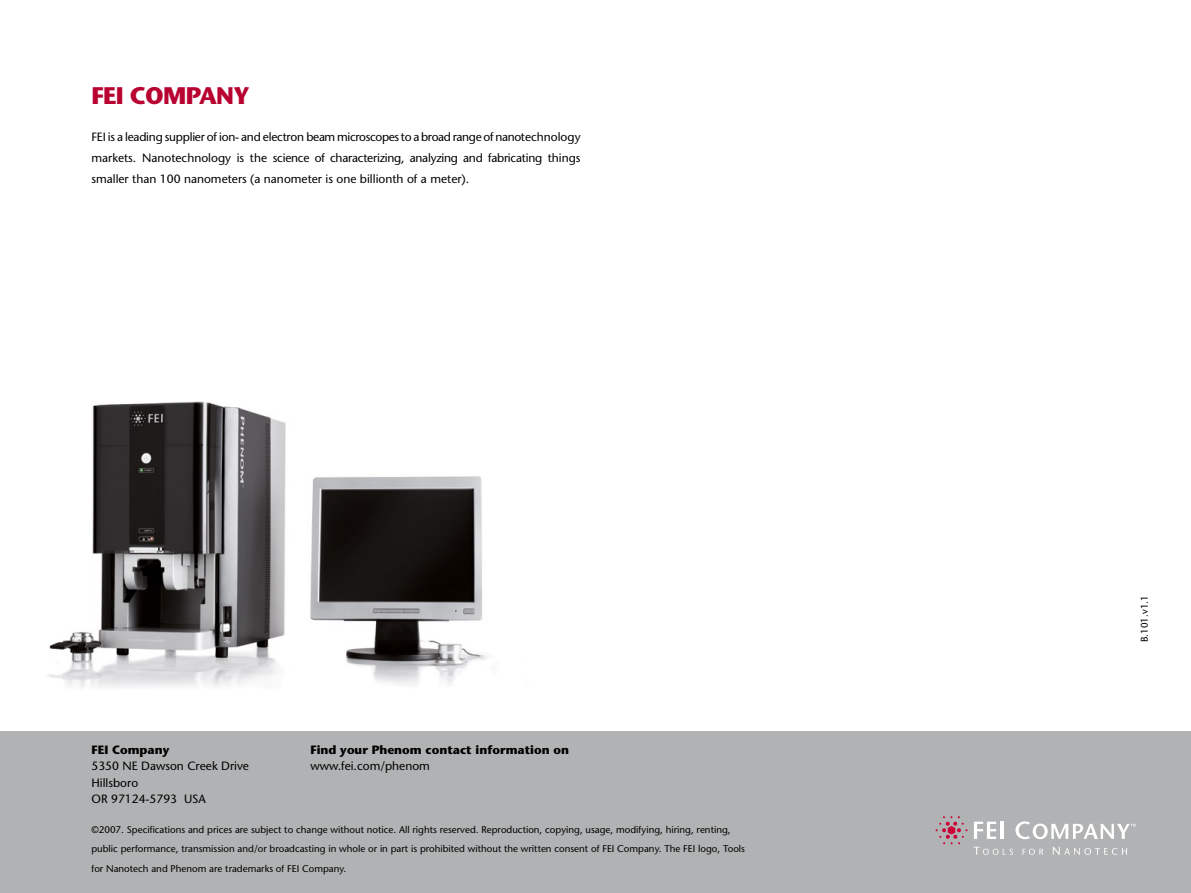
<style>
.page{position:relative;width:1191px;height:893px;background:#fff}
.page>*{position:absolute;margin:0;border:0;box-sizing:border-box;transform-origin:0 0}
.t1{font:700 24px "Stone Sans";letter-spacing:-.03em;color:#b80331}
.t2{font:12px/21px "Stone Sans";color:#000;text-align:justify}
.t3{font:700 12px "Stone Sans";color:#000}
.t4{font:9.75px/19.5px "Stone Sans";color:#000}
</style>
<div class="page">
<div style="left:0;top:731px;width:1191px;height:162px;background:#b1b2b3"></div>
<img style="left:48px;top:401px;width:438px;height:287px">
<svg style="left:935px;top:816px;width:32px;height:28px"></svg>
<svg style="left:974px;top:822px;width:22px;height:17px"></svg>
<hr style="left:1001px;top:822px;width:3px;height:17px;background:#fff">
<svg style="left:1015px;top:821px;width:120px;height:18px"></svg>
<svg style="left:973px;top:847px;width:40px;height:8px"></svg>
<svg style="left:1022px;top:849px;width:21px;height:6px"></svg>
<svg style="left:1052px;top:847px;width:75px;height:8px"></svg>
<h1 class="t1" style="left:91px;top:81px;width:160px">FEI COMPANY</h1>
<p class="t2" style="left:91px;top:127px;width:490px">FEI is a leading supplier of ion- and electron beam microscopes to a broad range of nano-technology markets. Nanotechnology is the science of characterizing, analyzing and fabricating things smaller than 100 nanometers (a nanometer is one billionth of a meter).</p>
<p class="t3" style="left:310px;top:742px;width:260px">Find your Phenom contact information on</p>
<p class="t2" style="left:310px;top:755px;width:121px">www.fei.com/phenom</p>
<p class="t3" style="left:91px;top:742px;width:79px">FEI Company</p>
<p class="t2" style="left:91px;top:758px;width:159px;line-height:16.5px;text-align:left">5350 NE Dawson Creek Drive<br>Hillsboro<br>OR 97124-5793 USA</p>
<p class="t4" style="left:91px;top:819px;width:655px">©2007. Specifications and prices are subject to change without notice. All rights reserved. Reproduction, copying, usage, modifying, hiring, renting, public performance, transmission and/or broadcasting in whole or in part is prohibited without the written consent of FEI Company. The FEI logo, Tools for Nanotech and Phenom are trademarks of FEI Company.</p>
<p class="t4" style="left:1134px;top:642px;width:48px;rotate:-90deg">B.101.v1.1</p>
</div>
